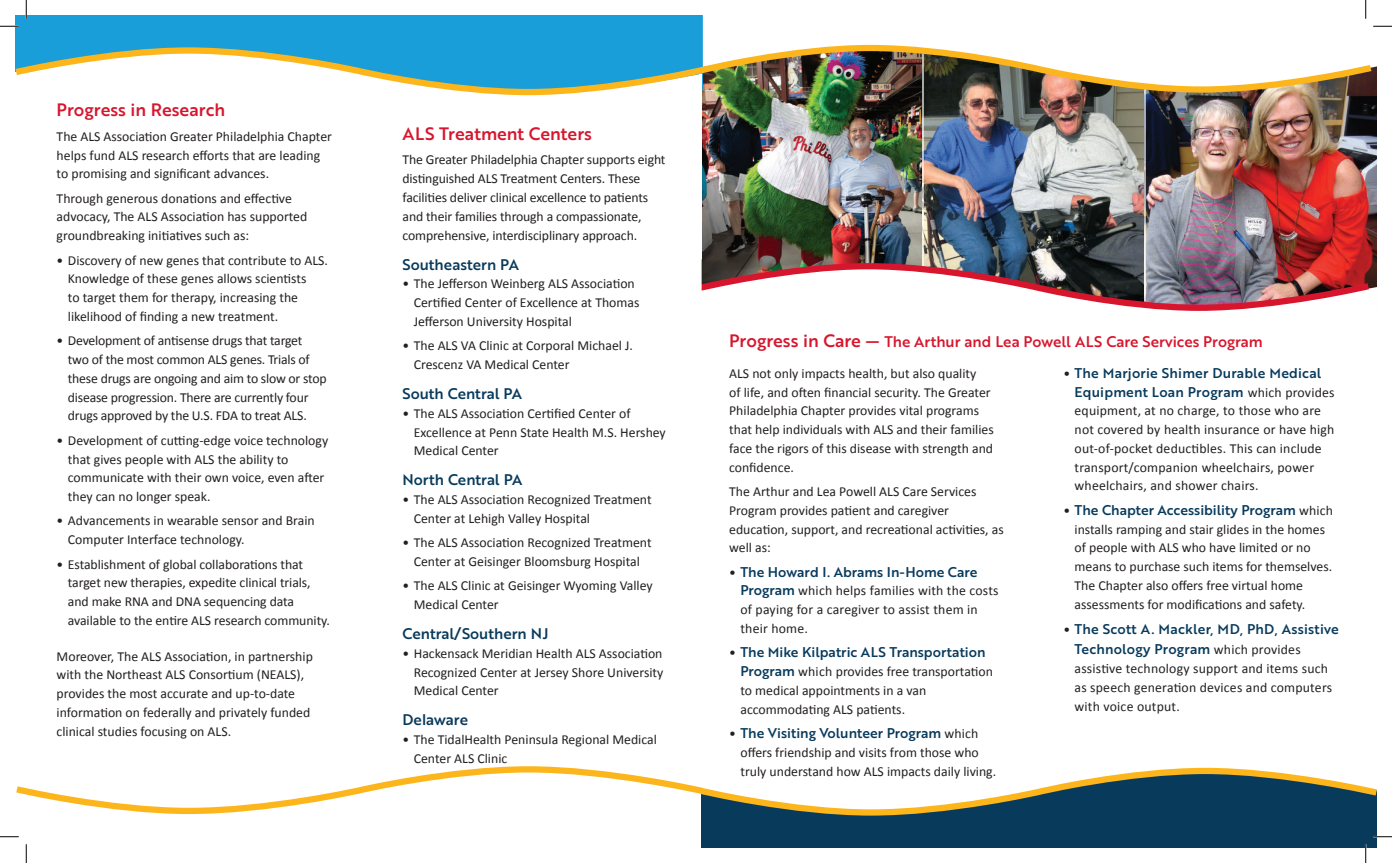
<style>
.page{position:relative;width:1392px;height:863px;background:#fff}
.page>*{position:absolute;margin:0;border:0;box-sizing:border-box;transform-origin:0 0}
.t1{font:17.5px "Brother 1816 Medium";color:#d7162e}
.t2{font:15px "Brother 1816 Medium";color:#083a5c}
.t3{font:15px "Brother 1816 Medium";color:#d7162e}
.t4{font:13.75px/18.8px "Calibri";color:#231f20}
.t5{font:13.75px/18.8px "Brother 1816 Medium";color:#083a5c}
.s1{font-size:17.5px}
.s2{font-family:"Calibri";color:#231f20}
.s3{font-family:"Brother 1816 Medium";color:#083a5c}
</style>
<div class="page">
<img style="left:702px;top:98px;width:220px;height:162px">
<img style="left:923px;top:98px;width:221px;height:162px">
<img style="left:1145px;top:98px;width:231px;height:189px">
<div style="left:15px;top:15px;width:688px;height:73px;background:#199eda"></div>
<div style="left:701px;top:759px;width:675px;height:88px;background:#083a5c"></div>
<svg style="left:701px;top:759px;width:338px;height:4px"></svg>
<svg style="left:1039px;top:759px;width:337px;height:4px"></svg>
<svg style="left:16px;top:763px;width:1360px;height:53px"></svg>
<img style="left:701px;top:260px;width:673px;height:51px">
<svg style="left:15px;top:47px;width:1361px;height:51px"></svg>
<svg style="left:0;top:25px;width:19px;height:2px"></svg>
<svg style="left:0;top:836px;width:19px;height:1px"></svg>
<svg style="left:1373px;top:835px;width:18px;height:2px"></svg>
<svg style="left:25px;top:0;width:2px;height:19px"></svg>
<svg style="left:25px;top:844px;width:2px;height:18px"></svg>
<svg style="left:702px;top:0;width:689px;height:88px"></svg>
<svg style="left:1364px;top:844px;width:2px;height:18px"></svg>
<p class="t1" style="left:57px;top:103px;width:170px">Progress in Research</p>
<p class="t4" style="left:57px;top:127px;width:277px">The ALS Association Greater Philadelphia Chapter helps fund ALS research efforts that are leading to promising and significant advances.</p>
<p class="t4" style="left:57px;top:189px;width:252px">Through generous donations and effective advocacy, The ALS Association has supported groundbreaking initiatives such as:</p>
<p class="t4" style="left:68px;top:251px;width:262px;text-indent:-11px">• Discovery of new genes that contribute to ALS.<br>Knowledge of these genes allows scientists<br>to target them for therapy, increasing the likelihood of finding a new treatment.</p>
<p class="t4" style="left:68px;top:331px;width:260px;text-indent:-11px">• Development of antisense drugs that target two of the most common ALS genes. Trials of these drugs are ongoing and aim to slow or stop disease progression. There are currently four drugs approved by the U.S. FDA to treat ALS.</p>
<p class="t4" style="left:68px;top:431px;width:262px;text-indent:-11px">• Development of cutting-edge voice technology that gives people with ALS the ability to communicate with their own voice, even after they can no longer speak.</p>
<p class="t4" style="left:68px;top:511px;width:248px;text-indent:-11px">• Advancements in wearable sensor and Brain<br>Computer Interface technology.</p>
<p class="t4" style="left:68px;top:554px;width:263px;text-indent:-11px">• Establishment of global collaborations that target new therapies, expedite clinical trials, and make RNA and DNA sequencing data available to the entire ALS research community.</p>
<p class="t4" style="left:57px;top:646px;width:258px">Moreover, The ALS Association, in partnership with the Northeast ALS Consortium (NEALS), provides the most accurate and up-to-date information on federally and privately funded clinical studies focusing on ALS.</p>
<p class="t1" style="left:402px;top:126px;width:191px">ALS Treatment Centers</p>
<p class="t4" style="left:402px;top:150px;width:264px">The Greater Philadelphia Chapter supports eight distinguished ALS Treatment Centers. These facilities deliver clinical excellence to patients and their families through a compassionate, comprehensive, interdisciplinary approach.</p>
<p class="t2" style="left:402px;top:258px;width:118px">Southeastern PA</p>
<p class="t4" style="left:414px;top:274px;width:227px;text-indent:-11px">• The Jefferson Weinberg ALS Association<br>Certified Center of Excellence at Thomas<br>Jefferson University Hospital</p>
<p class="t4" style="left:414px;top:336px;width:220px;text-indent:-11px">• The ALS VA Clinic at Corporal Michael J.<br>Crescenz VA Medical Center</p>
<p class="t2" style="left:402px;top:387px;width:121px">South Central PA</p>
<p class="t4" style="left:414px;top:404px;width:253px;text-indent:-11px">• The ALS Association Certified Center of<br>Excellence at Penn State Health M.S. Hershey<br>Medical Center</p>
<p class="t2" style="left:402px;top:473px;width:121px">North Central PA</p>
<p class="t4" style="left:414px;top:490px;width:239px;text-indent:-11px">• The ALS Association Recognized Treatment<br>Center at Lehigh Valley Hospital</p>
<p class="t4" style="left:402px;top:533px;width:250px;text-align:center">• The ALS Association Recognized Treatment<br>Center at Geisinger Bloomsburg Hospital</p>
<p class="t4" style="left:414px;top:576px;width:240px;text-indent:-11px">• The ALS Clinic at Geisinger Wyoming Valley<br>Medical Center</p>
<p class="t2" style="left:402px;top:627px;width:147px">Central/Southern NJ</p>
<p class="t4" style="left:414px;top:644px;width:251px;text-align:justify;text-indent:-11px">• Hackensack Meridian Health ALS Association Recognized Center at Jersey Shore University Medical Center</p>
<p class="t2" style="left:402px;top:713px;width:67px">Delaware</p>
<p class="t4" style="left:414px;top:730px;width:244px;text-indent:-11px">• The TidalHealth Peninsula Regional Medical<br>Center ALS Clinic</p>
<p class="t3" style="left:729px;top:335px;width:535px"><span class="s1">Progress in Care —</span> The Arthur and Lea Powell ALS Care Services Program</p>
<p class="t4" style="left:729px;top:364px;width:266px">ALS not only impacts health, but also quality<br>of life, and often financial security. The Greater Philadelphia Chapter provides vital programs that help individuals with ALS and their families face the rigors of this disease with strength and confidence.</p>
<p class="t4" style="left:729px;top:482px;width:276px">The Arthur and Lea Powell ALS Care Services Program provides patient and caregiver education, support, and recreational activities, as well as:</p>
<p class="t5" style="left:729px;top:563px;width:250px"><span class="s2">•</span> The Howard I. Abrams In-Home Care</p>
<p class="t4" style="left:740px;top:581px;width:259px"><span class="s3">Program</span> which helps families with the costs of paying for a caregiver to assist them in their home.</p>
<p class="t5" style="left:729px;top:644px;width:258px"><span class="s2">•</span> The Mike Kilpatric ALS Transportation</p>
<p class="t4" style="left:740px;top:662px;width:254px"><span class="s3">Program</span> which provides free transportation to medical appointments in a van accommodating ALS patients.</p>
<p class="t5" style="left:729px;top:724px;width:251px"><span class="s2">•</span> The Visiting Volunteer Program <span class="s2">which</span></p>
<p class="t4" style="left:740px;top:742px;width:257px">offers friendship and visits from those who truly understand how ALS impacts daily living.</p>
<p class="t5" style="left:1074px;top:364px;width:261px;text-indent:-11px"><span class="s2">•</span> The Marjorie Shimer Durable Medical<br>Equipment Loan Program <span class="s2">which provides</span></p>
<p class="t4" style="left:1074px;top:401px;width:261px">equipment, at no charge, to those who are not covered by health insurance or have high out-of-pocket deductibles. This can include transport/companion wheelchairs, power wheelchairs, and shower chairs.</p>
<p class="t5" style="left:1063px;top:501px;width:271px"><span class="s2">•</span> The Chapter Accessibility Program <span class="s2">which</span></p>
<p class="t4" style="left:1074px;top:519px;width:259px">installs ramping and stair glides in the homes of people with ALS who have limited or no means to purchase such items for themselves.<br>The Chapter also offers free virtual home assessments for modifications and safety.</p>
<p class="t5" style="left:1074px;top:620px;width:266px;line-height:20px;text-indent:-11px"><span class="s2">•</span> The Scott A. Mackler, MD, PhD, Assistive<br>Technology Program <span class="s2">which provides</span></p>
<p class="t4" style="left:1074px;top:659px;width:259px">assistive technology support and items such as speech generation devices and computers with voice output.</p>
</div>
